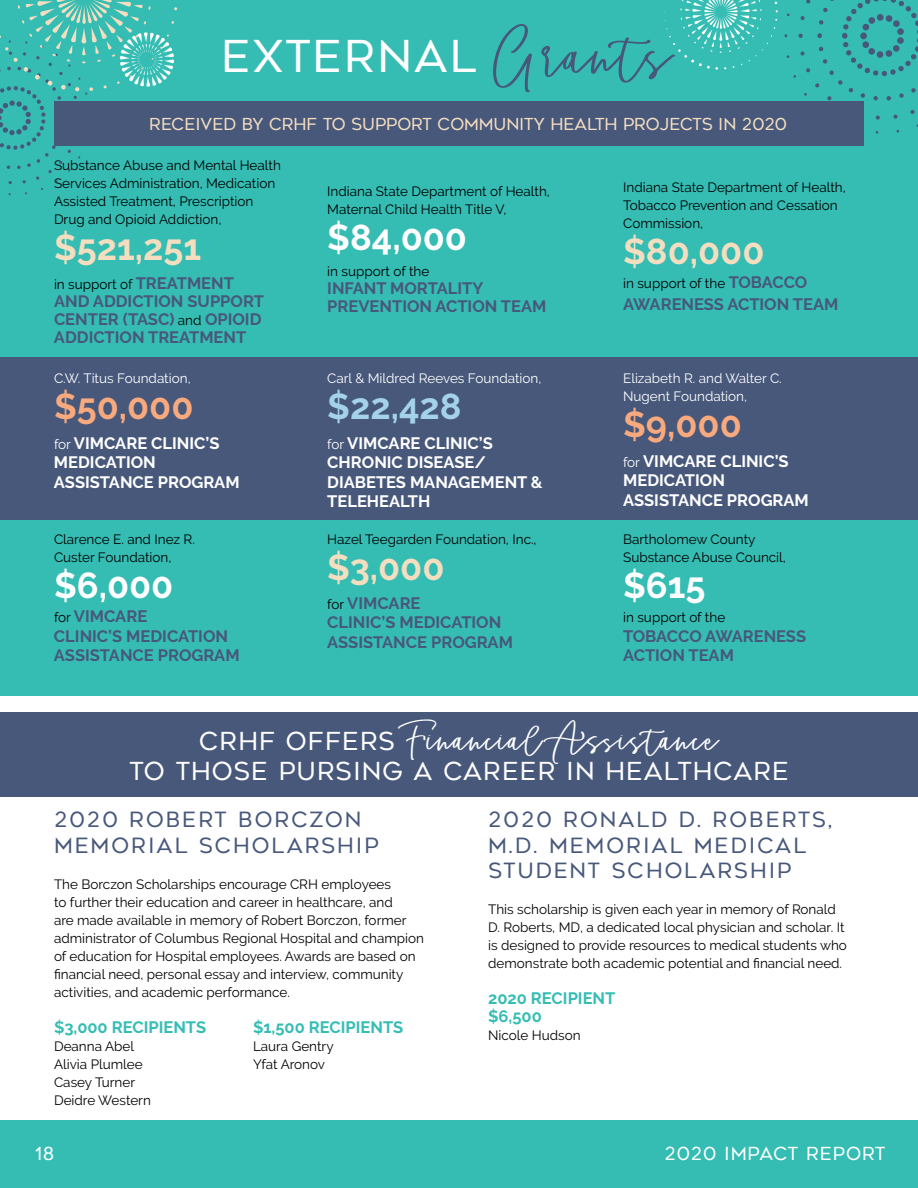
<style>
.page{position:relative;width:918px;height:1188px;background:#fff}
.page>*{position:absolute;margin:0;border:0;box-sizing:border-box;transform-origin:0 0}
.t1{font:43.95px "Geometos Neue";letter-spacing:.05em;color:#fff}
.t2{font:39.15px "Pinot";color:#fff}
.t3{font:700 36px "Raleway";color:#f5dec0}
.t4{font:700 36px "Raleway";color:#fff}
.t5{font:700 36px "Raleway";color:#f8a97e}
.t6{font:700 36px "Raleway";color:#a3d2ea}
.t7{font:24.75px "Geometos Neue";letter-spacing:.05em;color:#fff}
.t8{font:21px/25.5px "Geometos Neue";letter-spacing:.1em;color:#47587b}
.t9{font:18px "Geometos Neue";letter-spacing:.05em;color:#fff}
.t10{font:700 16.5px/19.5px "Raleway";color:#47587b}
.t11{font:700 16.5px/19.5px "Raleway";color:#fff}
.t12{font:16.5px "Geometos Neue";color:#f5dec0}
.t13{font:700 16.5px/18px "Raleway";color:#35bdb4}
.t14{font:13.5px/18px "Raleway";color:#000}
.t15{font:13.5px/18px "Raleway";color:#fff}
.s1{font-family:"Pinot";font-size:65.85px;color:#47587b}
.s2{font-weight:700;font-size:16.5px;color:#47587b}
.s3{font-weight:400;font-size:13.5px;color:#000}
.s4{font-weight:400;font-size:13.5px}
.s5{font-family:"Geometos Neue";font-size:24.75px}
</style>
<div class="page">
<div style="left:0;top:1120px;width:918px;height:68px;background:#35bdb4"></div>
<div style="left:0;top:712px;width:918px;height:84px;background:#47587b"></div>
<div style="left:0;top:0;width:918px;height:696px;background:#35bdb4"></div>
<div style="left:0;top:357px;width:918px;height:162px;background:#47587b"></div>
<svg style="left:785px;top:0;width:133px;height:134px"></svg>
<svg style="left:664px;top:0;width:114px;height:70px"></svg>
<svg style="left:0;top:0;width:177px;height:195px"></svg>
<div style="left:54px;top:102px;width:810px;height:44px;background:#47587b"></div>
<h1 class="t1" style="left:221px;top:31px;width:453px">EXTERNAL <span class="s1">Grants</span></h1>
<p class="t12" style="left:149px;top:115px;width:639px">RECEIVED BY CRHF TO SUPPORT COMMUNITY HEALTH PROJECTS IN 2020</p>
<p class="t14" style="left:54px;top:156px;width:228px">Substance Abuse and Mental Health Services Administration, Medication Assisted Treatment, Prescription Drug and Opioid Addiction,</p>
<h3 class="t3" style="left:54px;top:227px;width:149px">$521,251</h3>
<p class="t14" style="left:54px;top:275px;width:182px">in support of <span class="s2">TREATMENT</span></p>
<p class="t10" style="left:54px;top:292px;width:212px;line-height:18px">AND ADDICTION SUPPORT<br>CENTER (TASC) <span class="s3">and</span> OPIOID<br>ADDICTION TREATMENT</p>
<p class="t15" style="left:54px;top:369px;width:138px">C.W. Titus Foundation,</p>
<h3 class="t5" style="left:54px;top:385px;width:141px">$50,000</h3>
<p class="t11" style="left:54px;top:433px;width:187px"><span class="s4">for</span> VIMCARE CLINIC’S<br>MEDICATION<br>ASSISTANCE PROGRAM</p>
<p class="t14" style="left:54px;top:531px;width:142px">Clarence E. and Inez R.<br>Custer Foundation,</p>
<h3 class="t4" style="left:54px;top:565px;width:121px">$6,000</h3>
<p class="t10" style="left:54px;top:607px;width:187px"><span class="s3">for</span> VIMCARE<br>CLINIC’S MEDICATION<br>ASSISTANCE PROGRAM</p>
<p class="t14" style="left:327px;top:182px;width:224px">Indiana State Department of Health,<br>Maternal Child Health Title V,</p>
<h3 class="t4" style="left:327px;top:217px;width:141px">$84,000</h3>
<p class="t14" style="left:327px;top:262px;width:104px">in support of the</p>
<p class="t10" style="left:327px;top:279px;width:221px;line-height:18px">INFANT MORTALITY<br>PREVENTION ACTION TEAM</p>
<p class="t15" style="left:327px;top:369px;width:216px">Carl &amp; Mildred Reeves Foundation,</p>
<h3 class="t6" style="left:327px;top:385px;width:136px">$22,428</h3>
<p class="t11" style="left:327px;top:433px;width:217px"><span class="s4">for</span> VIMCARE CLINIC’S<br>CHRONIC DISEASE/<br>DIABETES MANAGEMENT &amp;<br>TELEHEALTH</p>
<p class="t14" style="left:327px;top:531px;width:211px">Hazel Teegarden Foundation, Inc.,</p>
<h3 class="t3" style="left:327px;top:547px;width:119px">$3,000</h3>
<p class="t10" style="left:327px;top:593px;width:187px"><span class="s3">for</span> VIMCARE<br>CLINIC’S MEDICATION<br>ASSISTANCE PROGRAM</p>
<p class="t14" style="left:623px;top:178px;width:224px">Indiana State Department of Health,<br>Tobacco Prevention and Cessation<br>Commission,</p>
<h3 class="t3" style="left:623px;top:231px;width:143px">$80,000</h3>
<p class="t14" style="left:623px;top:274px;width:186px">in support of the <span class="s2">TOBACCO</span></p>
<p class="t10" style="left:623px;top:295px;width:217px">AWARENESS ACTION TEAM</p>
<p class="t15" style="left:623px;top:369px;width:160px">Elizabeth R. and Walter C.<br>Nugent Foundation,</p>
<h3 class="t5" style="left:623px;top:403px;width:120px">$9,000</h3>
<p class="t11" style="left:623px;top:451px;width:187px"><span class="s4">for</span> VIMCARE CLINIC’S<br>MEDICATION<br>ASSISTANCE PROGRAM</p>
<p class="t14" style="left:623px;top:531px;width:164px">Bartholomew County<br>Substance Abuse Council,</p>
<h3 class="t4" style="left:623px;top:565px;width:84px">$615</h3>
<p class="t14" style="left:623px;top:609px;width:104px">in support of the</p>
<p class="t10" style="left:623px;top:626px;width:185px">TOBACCO AWARENESS<br>ACTION TEAM</p>
<h2 class="t2" style="left:199px;top:713px;width:521px"><span class="s5">CRHF OFFERS</span> Financial Assistance</h2>
<h3 class="t7" style="left:129px;top:756px;width:661px">TO THOSE PURSING A CAREER IN HEALTHCARE</h3>
<h3 class="t8" style="left:54px;top:807px;width:326px">2020 ROBERT BORCZON<br>MEMORIAL SCHOLARSHIP</h3>
<p class="t14" style="left:54px;top:875px;width:371px">The Borczon Scholarships encourage CRH employees<br>to further their education and career in healthcare, and<br>are made available in memory of Robert Borczon, former administrator of Columbus Regional Hospital and champion of education for Hospital employees. Awards are based on financial need, personal essay and interview, community activities, and academic performance.</p>
<p class="t13" style="left:54px;top:1018px;width:154px">$3,000 RECIPIENTS</p>
<p class="t14" style="left:54px;top:1037px;width:98px">Deanna Abel<br>Alivia Plumlee<br>Casey Turner<br>Deidre Western</p>
<p class="t13" style="left:253px;top:1018px;width:152px">$1,500 RECIPIENTS</p>
<p class="t14" style="left:253px;top:1037px;width:82px">Laura Gentry<br>Yfat Aronov</p>
<h3 class="t8" style="left:488px;top:807px;width:346px">2020 RONALD D. ROBERTS,<br>M.D. MEMORIAL MEDICAL<br>STUDENT SCHOLARSHIP</h3>
<p class="t14" style="left:488px;top:900px;width:360px">This scholarship is given each year in memory of Ronald D. Roberts, MD, a dedicated local physician and scholar. It is designed to provide resources to medical students who demonstrate both academic potential and financial need.</p>
<p class="t13" style="left:488px;top:989px;width:129px">2020 RECIPIENT $6,500</p>
<p class="t14" style="left:488px;top:1026px;width:94px">Nicole Hudson</p>
<h3 class="t9" style="left:35px;top:1143px;width:21px">18</h3>
<h3 class="t9" style="left:664px;top:1143px;width:223px">2020 IMPACT REPORT</h3>
</div>
